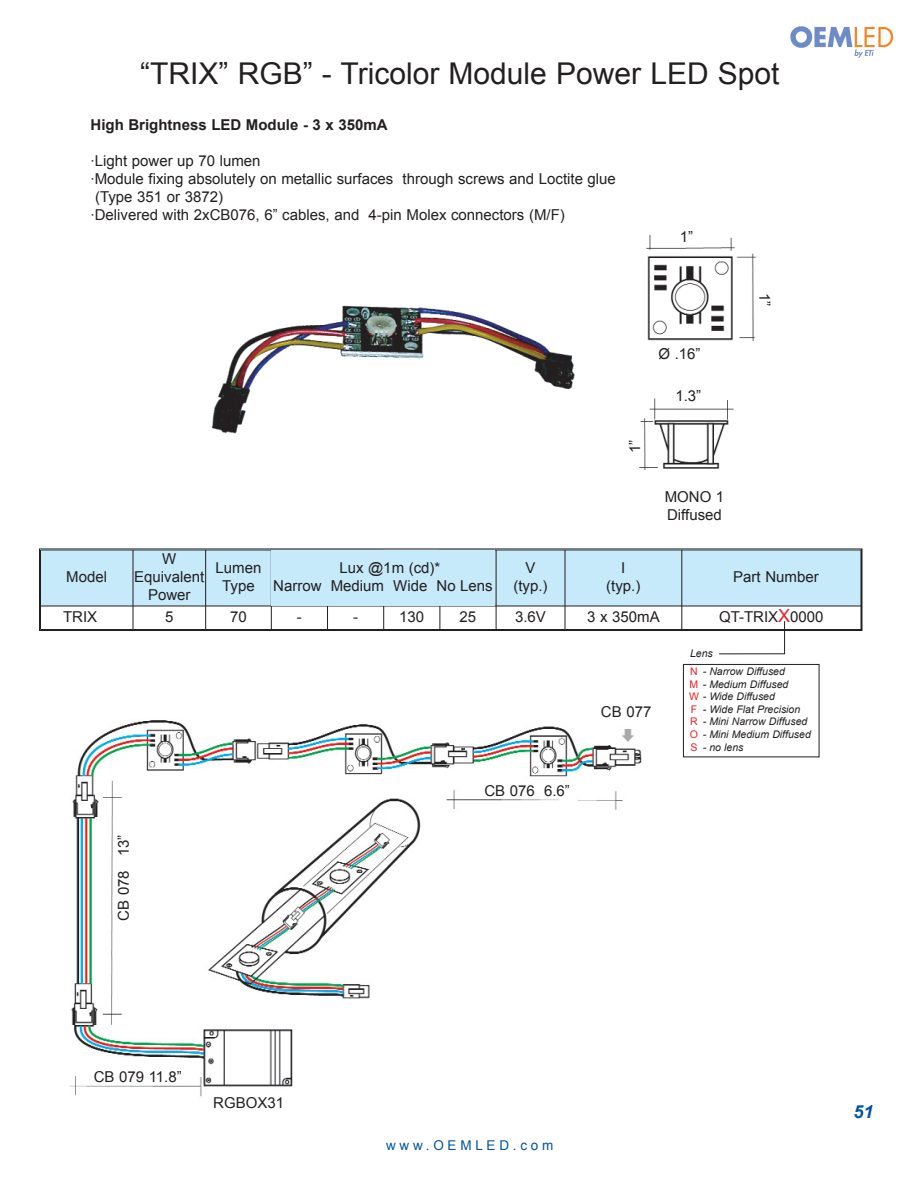
<style>
.page{position:relative;width:918px;height:1188px;background:#fff}
.page>*{position:absolute;margin:0;border:0;box-sizing:border-box;transform-origin:0 0}
.t1{font:30px "Arial";color:#231f20}
.t2{font:italic 700 18px "Arial";color:#01539e}
.t3{font:15px/18px "Arial";color:#231f20;text-align:center}
.t4{font:700 15px "Arial";color:#231f20}
.t5{font:13.5px "Arial";letter-spacing:.28em;color:#01539e}
.t6{font:italic 10.5px/12.6px "Arial";color:#231f20}
.t7{font:10.5px/12.6px "Arial";color:#ee1e24}
.s1{font-size:18px;color:#ee1e24}
.s2{font-style:normal;color:#ee1e24}
</style>
<div class="page">
<img style="left:69px;top:720px;width:573px;height:377px">
<div style="left:206px;top:789px;width:217px;height:219px;background:#fff"></div>
<img style="left:208px;top:798px;width:213px;height:201px">
<img style="left:790px;top:26px;width:104px;height:32px">
<div style="left:39px;top:548px;width:823px;height:83px;border:2px solid #231f20"></div>
<div style="left:40px;top:550px;width:93px;height:56px;background:#c6eafa"></div>
<div style="left:133px;top:550px;width:73px;height:56px;background:#c6eafa"></div>
<div style="left:206px;top:550px;width:65px;height:56px;background:#c6eafa"></div>
<div style="left:440px;top:550px;width:125px;height:56px;background:#c6eafa"></div>
<div style="left:565px;top:550px;width:117px;height:56px;background:#c6eafa"></div>
<div style="left:682px;top:550px;width:179px;height:56px;background:#c6eafa"></div>
<div style="left:40px;top:606px;width:93px;height:24px;background:#fff"></div>
<div style="left:133px;top:606px;width:73px;height:24px;background:#fff"></div>
<div style="left:206px;top:606px;width:65px;height:24px;background:#fff"></div>
<div style="left:271px;top:606px;width:57px;height:24px;background:#fff"></div>
<div style="left:328px;top:606px;width:56px;height:24px;background:#fff"></div>
<div style="left:384px;top:606px;width:56px;height:24px;background:#fff"></div>
<div style="left:440px;top:606px;width:56px;height:24px;background:#fff"></div>
<div style="left:496px;top:606px;width:69px;height:24px;background:#fff"></div>
<div style="left:565px;top:606px;width:117px;height:24px;background:#fff"></div>
<div style="left:682px;top:606px;width:179px;height:24px;background:#fff"></div>
<hr style="left:40px;top:550px;width:1px;height:80px;background:#231f20">
<hr style="left:133px;top:550px;width:1px;height:80px;background:#231f20">
<hr style="left:205px;top:550px;width:1px;height:80px;background:#231f20">
<hr style="left:271px;top:550px;width:1px;height:80px;background:#231f20">
<hr style="left:327px;top:550px;width:1px;height:80px;background:#231f20">
<hr style="left:383px;top:550px;width:1px;height:80px;background:#231f20">
<hr style="left:440px;top:550px;width:1px;height:80px;background:#231f20">
<hr style="left:496px;top:550px;width:1px;height:80px;background:#231f20">
<hr style="left:565px;top:550px;width:1px;height:80px;background:#231f20">
<hr style="left:682px;top:550px;width:1px;height:80px;background:#231f20">
<hr style="left:861px;top:550px;width:1px;height:80px;background:#231f20">
<hr style="left:40px;top:550px;width:821px;height:1px;background:#231f20">
<hr style="left:40px;top:606px;width:821px;height:1px;background:#231f20">
<hr style="left:40px;top:629px;width:821px;height:1px;background:#231f20">
<div style="left:271px;top:551px;width:224px;height:55px;background:#c6eafa"></div>
<svg style="left:719px;top:621px;width:66px;height:33px"></svg>
<div style="left:683px;top:664px;width:136px;height:93px;border:1px solid #231f20"></div>
<img style="left:211px;top:305px;width:364px;height:129px">
<img style="left:638px;top:235px;width:118px;height:235px">
<h1 class="t1" style="left:140px;top:56px;width:641px">“TRIX” RGB” - Tricolor Module Power LED Spot</h1>
<p class="t4" style="left:91px;top:116px;width:299px">High Brightness LED Module - 3 x 350mA</p>
<p class="t3" style="left:91px;top:152px;width:172px">·Light power up 70 lumen</p>
<p class="t3" style="left:91px;top:170px;width:527px">·Module fixing absolutely on metallic surfaces through screws and Loctite glue</p>
<p class="t3" style="left:95px;top:188px;width:129px">(Type 351 or 3872)</p>
<p class="t3" style="left:91px;top:206px;width:476px">·Delivered with 2xCB076, 6” cables, and 4-pin Molex connectors (M/F)</p>
<p class="t3" style="left:66px;top:568px;width:42px">Model</p>
<p class="t3" style="left:680px;top:228px;width:15px">1”</p>
<p class="t3" style="left:626px;top:453px;width:15px;rotate:-90deg">1”</p>
<p class="t3" style="left:658px;top:344px;width:44px">Ø .16”</p>
<p class="t3" style="left:675px;top:387px;width:27px">1.3”</p>
<p class="t3" style="left:665px;top:488px;width:61px;text-align:left">MONO 1<br>Diffused</p>
<p class="t3" style="left:774px;top:293px;width:15px;rotate:90deg">1”</p>
<p class="t3" style="left:134px;top:550px;width:72px">W<br>Equivalent<br>Power</p>
<p class="t3" style="left:216px;top:559px;width:47px">Lumen<br>Type</p>
<p class="t3" style="left:513px;top:559px;width:36px">V (typ.)</p>
<p class="t3" style="left:606px;top:559px;width:36px">I (typ.)</p>
<p class="t3" style="left:733px;top:568px;width:87px">Part Number</p>
<p class="t3" style="left:273px;top:559px;width:221px;text-align:left;text-indent:66px">Lux @1m (cd)*<br>Narrow Medium Wide No Lens</p>
<p class="t3" style="left:63px;top:607px;width:36px">TRIX</p>
<p class="t3" style="left:165px;top:607px;width:10px">5</p>
<p class="t3" style="left:230px;top:607px;width:18px">70</p>
<p class="t3" style="left:297px;top:607px;width:6px">-</p>
<p class="t3" style="left:353px;top:607px;width:6px">-</p>
<p class="t3" style="left:399px;top:607px;width:27px">130</p>
<p class="t3" style="left:460px;top:607px;width:18px">25</p>
<p class="t3" style="left:515px;top:607px;width:32px">3.6V</p>
<p class="t3" style="left:587px;top:607px;width:74px">3 x 350mA</p>
<p class="t3" style="left:719px;top:608px;width:106px">QT-TRIX<span class="s1">X</span>0000</p>
<p class="t3" style="left:114px;top:921px;width:87px;rotate:-90deg">CB 078 13”</p>
<p class="t3" style="left:484px;top:782px;width:87px">CB 076 6.6”</p>
<p class="t3" style="left:601px;top:703px;width:52px">CB 077</p>
<p class="t6" style="left:690px;top:647px;width:24px">Lens</p>
<p class="t6" style="left:689px;top:665px;width:101px;text-indent:14px">- Narrow Diffused<br><span class="s2">M</span> - Medium Diffused<br><span class="s2">W</span> - Wide Diffused</p>
<p class="t6" style="left:703px;top:703px;width:99px">- Wide Flat Precision</p>
<p class="t6" style="left:690px;top:715px;width:122px;text-indent:13px">- Mini Narrow Diffused<br><span class="s2">O</span> - Mini Medium Diffused</p>
<p class="t6" style="left:703px;top:741px;width:42px">- no lens</p>
<p class="t7" style="left:690px;top:665px;width:9px">N</p>
<p class="t7" style="left:690px;top:703px;width:9px">F<br>R</p>
<p class="t7" style="left:691px;top:741px;width:9px">S</p>
<p class="t3" style="left:94px;top:1068px;width:90px">CB 079 11.8”</p>
<p class="t3" style="left:213px;top:1093px;width:72px">RGBOX31</p>
<p class="t5" style="left:386px;top:1138px;width:169px">www.OEMLED.com</p>
<p class="t2" style="left:854px;top:1102px;width:22px">51</p>
</div>
